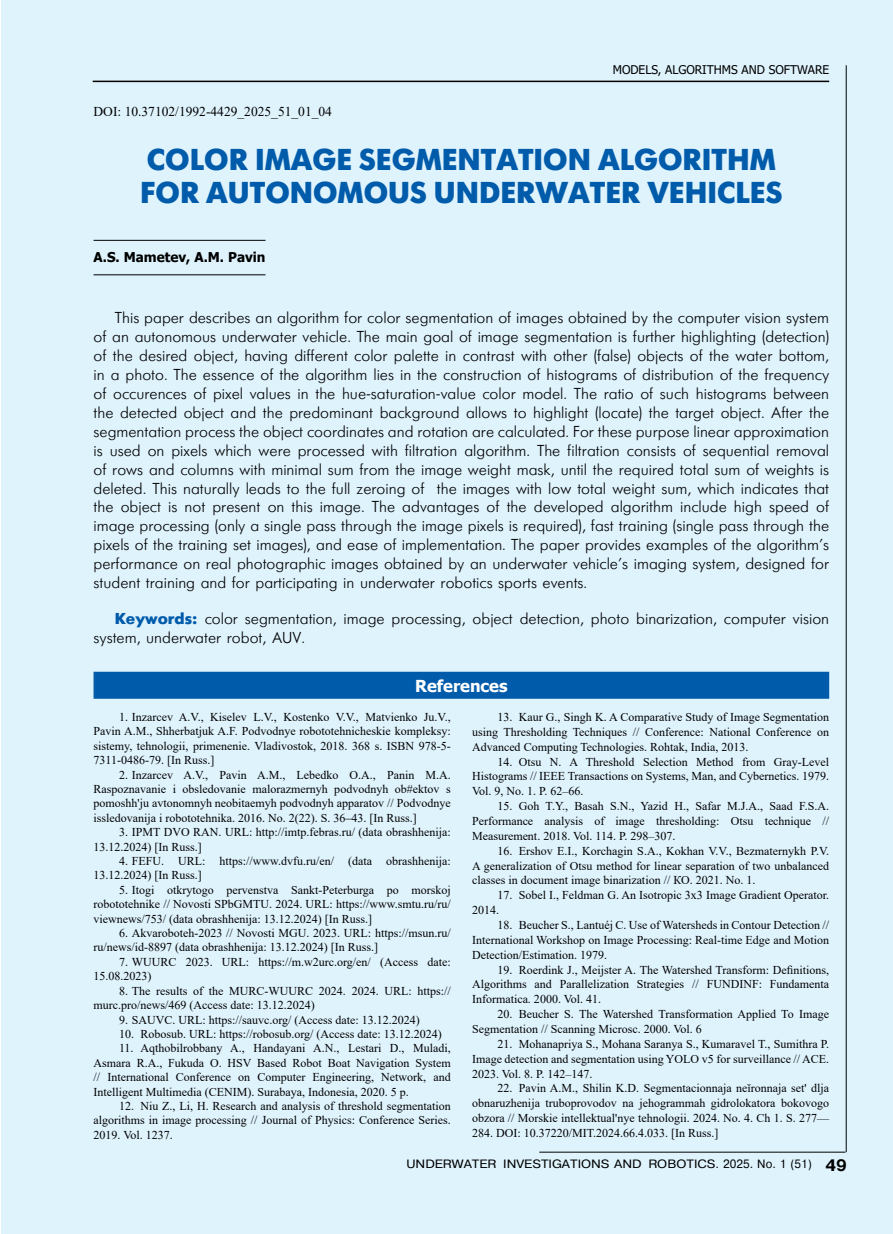
<style>
.page{position:relative;width:893px;height:1234px;background:#fff}
.page>*{position:absolute;margin:0;border:0;box-sizing:border-box;transform-origin:0 0}
.t1{font:700 30px/33px "Futuris C";color:#005baa}
.t2{font:700 16.5px "Tahoma";color:#fff}
.t3{font:700 16.5px "Pragmatica CTT";color:#000}
.t4{font:15.75px/18.9px "Futuris Cyrillic";color:#000;text-align:justify}
.t5{font:13.5px "Times New Roman";color:#000}
.t6{font:700 13.5px "Tahoma";color:#000}
.t7{font:12px/14.9px "Times New Roman";color:#000;text-align:justify}
.t8{font:12px "Pragmatica Cyrillic";color:#000;scale:1.1 1}
.t9{font:12px "Tahoma";color:#000}
.s1{font-family:"Futuris";font-weight:700;color:#005baa}
</style>
<div class="page">
<div style="left:2px;top:0;width:891px;height:1233px;background:#dff3fd"></div>
<hr style="left:93px;top:81px;width:736px;height:1px;background:#000">
<hr style="left:846px;top:65px;width:1px;height:1086px;background:#000">
<hr style="left:539px;top:1151px;width:306px;height:1px;background:#000">
<hr style="left:94px;top:240px;width:172px;height:1px;background:#000">
<hr style="left:94px;top:274px;width:172px;height:1px;background:#000">
<div style="left:94px;top:671px;width:735px;height:27px;background:#005baa"></div>
<p class="t9" style="left:613px;top:62px;width:218px">MODELS, ALGORITHMS AND SOFTWARE</p>
<p class="t5" style="left:94px;top:102px;width:240px">DOI: 10.37102/1992-4429_2025_51_01_04</p>
<h1 class="t1" style="left:140px;top:144px;width:644px">COLOR IMAGE SEGMENTATION ALGORITHM<br>FOR AUTONOMOUS UNDERWATER VEHICLES</h1>
<p class="t6" style="left:94px;top:247px;width:174px">A.S. Mametev, A.M. Pavin</p>
<p class="t4" style="left:94px;top:309px;width:737px;text-indent:21px">This paper describes an algorithm for color segmentation of images obtained by the computer vision system of an autonomous underwater vehicle. The main goal of image segmentation is further highlighting (detection) of the desired object, having different color palette in contrast with other (false) objects of the water bottom, in a photo. The essence of the algorithm lies in the construction of histograms of distribution of the frequency of occurences of pixel values in the hue-saturation-value color model. The ratio of such histograms between the detected object and the predominant background allows to highlight (locate) the target object. After the segmentation process the object coordinates and rotation are calculated. For these purpose linear approximation is used on pixels which were processed with filtration algorithm. The filtration consists of sequential removal of rows and columns with minimal sum from the image weight mask, until the required total sum of weights is deleted. This naturally leads to the full zeroing of the images with low total weight sum, which indicates that the object is not present on this image. The advantages of the developed algorithm include high speed of image processing (only a single pass through the image pixels is required), fast training (single pass through the pixels of the training set images), and ease of implementation. The paper provides examples of the algorithm’s performance on real photographic images obtained by an underwater vehicle’s imaging system, designed for student training and for participating in underwater robotics sports events.</p>
<h3 class="t4" style="left:94px;top:609px;width:737px;text-indent:21px"><span class="s1">Keywords:</span> color segmentation, image processing, object detection, photo binarization, computer vision system, underwater robot, AUV.</h3>
<h2 class="t2" style="left:415px;top:674px;width:94px">References</h2>
<p class="t7" style="left:472px;top:709px;width:359px;text-indent:26px">13. Kaur G., Singh K. A Comparative Study of Image Segmentation using Thresholding Techniques // Conference: National Conference on Advanced Computing Technologies. Rohtak, India, 2013.</p>
<p class="t7" style="left:472px;top:753px;width:359px;text-indent:26px">14. Otsu N. A Threshold Selection Method from Gray-Level Histograms // IEEE Transactions on Systems, Man, and Cybernetics. 1979.<br>Vol. 9, No. 1. P. 62–66.</p>
<p class="t7" style="left:472px;top:798px;width:359px;text-indent:26px">15. Goh T.Y., Basah S.N., Yazid H., Safar M.J.A., Saad F.S.A.<br>Performance analysis of image thresholding: Otsu technique // Measurement. 2018. Vol. 114. P. 298–307.</p>
<p class="t7" style="left:472px;top:842px;width:359px;text-indent:26px">16. Ershov E.I., Korchagin S.A., Kokhan V.V., Bezmaternykh P.V.<br>A generalization of Otsu method for linear separation of two unbalanced classes in document image binarization // КО. 2021. No. 1.</p>
<p class="t7" style="left:472px;top:887px;width:359px;text-indent:26px">17. Sobel I., Feldman G. An Isotropic 3x3 Image Gradient Operator.<br>2014.</p>
<p class="t7" style="left:472px;top:917px;width:359px;text-indent:26px">18. Beucher S., Lantuéj C. Use of Watersheds in Contour Detection // International Workshop on Image Processing: Real-time Edge and Motion Detection/Estimation. 1979.</p>
<p class="t7" style="left:472px;top:961px;width:359px;text-indent:26px">19. Roerdink J., Meijster A. The Watershed Transform: Definitions, Algorithms and Parallelization Strategies // FUNDINF: Fundamenta Informatica. 2000. Vol. 41.</p>
<p class="t7" style="left:472px;top:1006px;width:359px;text-indent:26px">20. Beucher S. The Watershed Transformation Applied To Image<br>Segmentation // Scanning Microsc. 2000. Vol. 6</p>
<p class="t7" style="left:472px;top:1035px;width:359px;text-indent:26px">21. Mohanapriya S., Mohana Saranya S., Kumaravel T., Sumithra P.<br>Image detection and segmentation using YOLO v5 for surveillance // ACE.<br>2023. Vol. 8. P. 142–147.</p>
<p class="t7" style="left:472px;top:1080px;width:359px;text-indent:26px">22. Pavin A.M., Shilin K.D. Segmentacionnaja neĭronnaja set' dlja obnaruzhenija truboprovodov na jehogrammah gidrolokatora bokovogo obzora // Morskie intellektual'nye tehnologii. 2024. No. 4. Ch 1. S. 277— 284. DOI: 10.37220/MIT.2024.66.4.033. [In Russ.]</p>
<p class="t7" style="left:94px;top:709px;width:359px;line-height:14.4px;text-indent:26px">1. Inzarcev A.V., Kiselev L.V., Kostenko V.V., Matvienko Ju.V., Pavin A.M., Shherbatjuk A.F. Podvodnye robototehnicheskie kompleksy: sistemy, tehnologii, primenenie. Vladivostok, 2018. 368 s. ISBN 978-5- 7311-0486-79. [In Russ.]</p>
<p class="t7" style="left:94px;top:766px;width:359px;line-height:14.4px;text-indent:26px">2. Inzarcev A.V., Pavin A.M., Lebedko O.A., Panin M.A.<br>Raspoznavanie i obsledovanie malorazmernyh podvodnyh ob#ektov s pomoshh'ju avtonomnyh neobitaemyh podvodnyh apparatov // Podvodnye issledovanija i robototehnika. 2016. No. 2(22). S. 36‒43. [In Russ.]</p>
<p class="t7" style="left:94px;top:824px;width:359px;line-height:14.4px;text-indent:26px">3. IPMT DVO RAN. URL: http://imtp.febras.ru/ (data obrashhenija:<br>13.12.2024) [In Russ.]</p>
<p class="t7" style="left:94px;top:853px;width:359px;line-height:14.4px;text-indent:26px">4. FEFU. URL: https://www.dvfu.ru/en/ (data obrashhenija:<br>13.12.2024) [In Russ.]</p>
<p class="t7" style="left:94px;top:882px;width:359px;line-height:14.4px;text-indent:26px">5. Itogi otkrytogo pervenstva Sankt-Peterburga po morskoj robototehnike // Novosti SPbGMTU. 2024. URL: https://www.smtu.ru/ru/ viewnews/753/ (data obrashhenija: 13.12.2024) [In Russ.]</p>
<p class="t7" style="left:94px;top:925px;width:359px;line-height:14.4px;text-indent:26px">6. Akvaroboteh-2023 // Novosti MGU. 2023. URL: https://msun.ru/ ru/news/id-8897 (data obrashhenija: 13.12.2024) [In Russ.]</p>
<p class="t7" style="left:94px;top:954px;width:359px;line-height:14.4px;text-indent:26px">7. WUURC 2023. URL: https://m.w2urc.org/en/ (Access date:<br>15.08.2023)</p>
<p class="t7" style="left:94px;top:982px;width:359px;line-height:14.4px;text-indent:26px">8. The results of the MURC-WUURC 2024. 2024. URL: https:// murc.pro/news/469 (Access date: 13.12.2024)</p>
<p class="t7" style="left:119px;top:1011px;width:302px">9. SAUVC. URL: https://sauvc.org/ (Access date: 13.12.2024)</p>
<p class="t7" style="left:119px;top:1025px;width:324px">10. Robosub. URL: https://robosub.org/ (Access date: 13.12.2024)</p>
<p class="t7" style="left:94px;top:1040px;width:359px;line-height:14.4px;text-indent:26px">11. Aqthobilrobbany A., Handayani A.N., Lestari D., Muladi, Asmara R.A., Fukuda O. HSV Based Robot Boat Navigation System // International Conference on Computer Engineering, Network, and Intelligent Multimedia (CENIM). Surabaya, Indonesia, 2020. 5 p.</p>
<p class="t7" style="left:94px;top:1098px;width:359px;line-height:14.4px;text-indent:26px">12. Niu Z., Li, H. Research and analysis of threshold segmentation algorithms in image processing // Journal of Physics: Conference Series.<br>2019. Vol. 1237.</p>
<p class="t8" style="left:406px;top:1157px;width:370px">UNDERWATER INVESTIGATIONS AND ROBOTICS. 2025. No. 1 (51)</p>
<h2 class="t3" style="left:825px;top:1155px;width:23px">49</h2>
</div>
